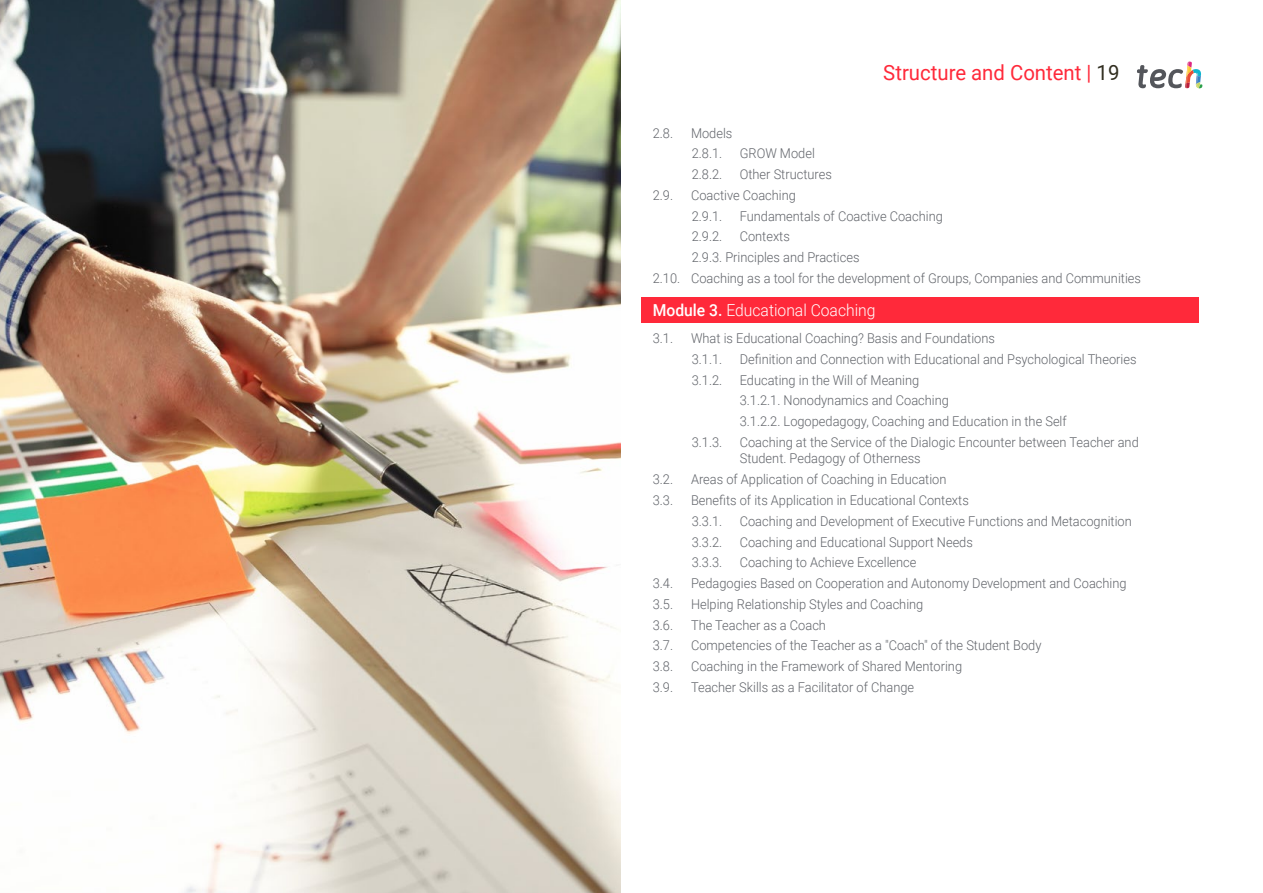
<style>
.page{position:relative;width:1263px;height:893px;background:#fff}
.page>*{position:absolute;margin:0;border:0;box-sizing:border-box;transform-origin:0 0}
.t1{font:21px "Roboto";color:#ff293a}
.t2{font:300 16.5px "Roboto";color:#fff;scale:.95 1}
.t3{font:300 13.5px/20.7px "Roboto";color:#61646a;scale:.95 1}
.s1{color:#312e20}
.s2{font-weight:500}
</style>
<div class="page">
<svg style="left:1137px;top:62px;width:65px;height:27px"></svg>
<div style="left:642px;top:297px;width:557px;height:25px;background:#ff293a"></div>
<img style="left:0;top:0;width:621px;height:893px">
<p class="t3" style="left:653px;top:122px;width:23px">2.8.</p>
<p class="t3" style="left:691px;top:122px;width:45px">Models<br>2.8.1.</p>
<p class="t3" style="left:740px;top:143px;width:81px">GROW Model</p>
<p class="t3" style="left:692px;top:164px;width:34px">2.8.2.</p>
<p class="t3" style="left:740px;top:164px;width:98px">Other Structures</p>
<h1 class="t1" style="left:883px;top:57px;width:238px">Structure and Content | <span class="s1">19</span></h1>
<p class="t3" style="left:653px;top:184px;width:23px">2.9.</p>
<p class="t3" style="left:691px;top:184px;width:112px">Coactive Coaching<br>2.9.1.</p>
<p class="t3" style="left:740px;top:205px;width:215px">Fundamentals of Coactive Coaching</p>
<p class="t3" style="left:692px;top:226px;width:34px">2.9.2.</p>
<p class="t3" style="left:740px;top:226px;width:54px">Contexts</p>
<p class="t3" style="left:692px;top:247px;width:178px">2.9.3. Principles and Practices</p>
<p class="t3" style="left:653px;top:267px;width:515px">2.10. Coaching as a tool for the development of Groups, Companies and Communities</p>
<p class="t2" style="left:653px;top:299px;width:236px"><span class="s2">Module 3.</span> Educational Coaching</p>
<p class="t3" style="left:653px;top:328px;width:23px">3.1.</p>
<p class="t3" style="left:691px;top:328px;width:321px">What is Educational Coaching? Basis and Foundations<br>3.1.1.</p>
<p class="t3" style="left:740px;top:348px;width:419px">Definition and Connection with Educational and Psychological Theories</p>
<p class="t3" style="left:692px;top:369px;width:34px">3.1.2.</p>
<p class="t3" style="left:740px;top:369px;width:346px">Educating in the Will of Meaning<br>3.1.2.1. Nonodynamics and Coaching<br>3.1.2.2. Logopedagogy, Coaching and Education in the Self</p>
<p class="t3" style="left:692px;top:431px;width:34px">3.1.3.</p>
<p class="t3" style="left:740px;top:433px;width:421px;line-height:16.5px">Coaching at the Service of the Dialogic Encounter between Teacher and<br>Student. Pedagogy of Otherness</p>
<p class="t3" style="left:653px;top:469px;width:23px">3.2.</p>
<p class="t3" style="left:691px;top:469px;width:270px">Areas of Application of Coaching in Education</p>
<p class="t3" style="left:653px;top:489px;width:23px">3.3.</p>
<p class="t3" style="left:691px;top:489px;width:294px">Benefits of its Application in Educational Contexts<br>3.3.1.</p>
<p class="t3" style="left:740px;top:510px;width:414px">Coaching and Development of Executive Functions and Metacognition</p>
<p class="t3" style="left:692px;top:531px;width:34px">3.3.2.</p>
<p class="t3" style="left:740px;top:531px;width:247px">Coaching and Educational Support Needs</p>
<p class="t3" style="left:692px;top:552px;width:34px">3.3.3.</p>
<p class="t3" style="left:740px;top:552px;width:187px">Coaching to Achieve Excellence</p>
<p class="t3" style="left:653px;top:572px;width:23px">3.4.</p>
<p class="t3" style="left:691px;top:572px;width:460px">Pedagogies Based on Cooperation and Autonomy Development and Coaching</p>
<p class="t3" style="left:653px;top:593px;width:23px">3.5.</p>
<p class="t3" style="left:691px;top:593px;width:246px">Helping Relationship Styles and Coaching</p>
<p class="t3" style="left:653px;top:614px;width:23px">3.6.</p>
<p class="t3" style="left:691px;top:614px;width:144px">The Teacher as a Coach</p>
<p class="t3" style="left:653px;top:635px;width:23px">3.7.</p>
<p class="t3" style="left:691px;top:635px;width:370px">Competencies of the Teacher as a "Coach" of the Student Body</p>
<p class="t3" style="left:653px;top:655px;width:23px">3.8.</p>
<p class="t3" style="left:691px;top:655px;width:287px">Coaching in the Framework of Shared Mentoring</p>
<p class="t3" style="left:653px;top:676px;width:23px">3.9.</p>
<p class="t3" style="left:691px;top:676px;width:236px">Teacher Skills as a Facilitator of Change</p>
</div>
